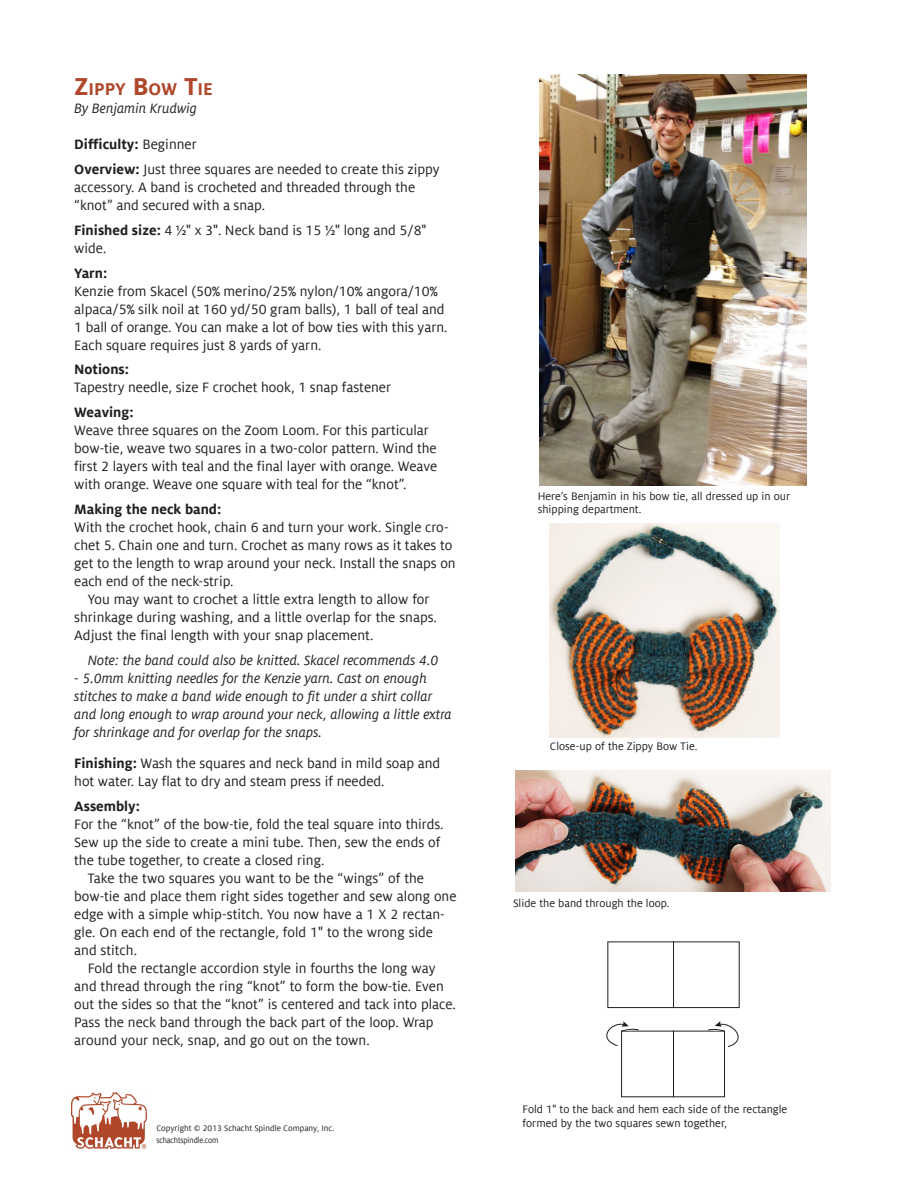
<style>
.page{position:relative;width:918px;height:1188px;background:#fff}
.page>*{position:absolute;margin:0;border:0;box-sizing:border-box;transform-origin:0 0}
.t1{font:700 18.9px "Milo Offc";color:#b1472a}
.t2{font:15px/18px "Milo Offc";color:#231f20}
.t3{font:italic 15px/18px "Milo Offc";color:#231f20}
.t4{font:700 15px "Milo Offc";color:#231f20}
.call-out{font:12px/13.5px "Milo Offc";color:#231f20}
.t5{font:9px/12px "Milo Offc";color:#231f20}
.s1{font-size:27px}
.s2{font-weight:700}
</style>
<div class="page">
<img style="left:539px;top:74px;width:267px;height:411px">
<img style="left:550px;top:524px;width:229px;height:213px">
<img style="left:515px;top:771px;width:315px;height:121px">
<div style="left:673px;top:941px;width:67px;height:67px;border:1px solid #231f20"></div>
<div style="left:621px;top:1031px;width:53px;height:66px;border:1px solid #231f20"></div>
<div style="left:673px;top:1031px;width:52px;height:66px;border:1px solid #231f20"></div>
<svg style="left:606px;top:1021px;width:34px;height:26px"></svg>
<svg style="left:707px;top:1021px;width:32px;height:27px"></svg>
<img style="left:72px;top:1092px;width:74px;height:56px">
<p class="t1" style="left:74px;top:79px;width:140px"><span class="s1">Z</span>IPPY <span class="s1">B</span>OW <span class="s1">T</span>IE</p>
<p class="t3" style="left:74px;top:100px;width:124px">By Benjamin Krudwig</p>
<p class="t2" style="left:74px;top:132px;width:367px;line-height:24.8px"><span class="s2">Di</span><span class="s2">ff</span><span class="s2">iculty:</span> Beginner<br><span class="s2">Overview:</span> Just three squares are needed to create this zippy</p>
<p class="t2" style="left:74px;top:179px;width:342px">accessory. A band is crocheted and threaded through the “knot” and secured with a snap.</p>
<p class="t2" style="left:74px;top:221px;width:354px"><span class="s2">Finished size:</span> 4 ½" x 3". Neck band is 15 ½" long and 5/8" wide.</p>
<p class="t2" style="left:74px;top:264px;width:375px"><span class="s2">Yarn:<br></span>Kenzie from Skacel (50% merino/25% nylon/10% angora/10% alpaca/5% silk noil at 160 yd/50 gram balls), 1 ball of teal and 1 ball of orange. You can make a lot of bow ties with this yarn.<br>Each square requires just 8 yards of yarn.</p>
<p class="t2" style="left:74px;top:361px;width:318px"><span class="s2">Notions:<br></span>Tapestry needle, size F crochet hook, 1 snap fastener</p>
<p class="t2" style="left:74px;top:404px;width:365px"><span class="s2">Weaving:<br></span>Weave three squares on the Zoom Loom. For this particular bow-tie, weave two squares in a two-color pattern. Wind the first 2 layers with teal and the final layer with orange. Weave with orange. Weave one square with teal for the “knot”.</p>
<p class="t4" style="left:74px;top:501px;width:149px">Making the neck band:</p>
<p class="t2" style="left:74px;top:518px;width:376px">With the crochet hook, chain 6 and turn your work. Single cro-</p>
<p class="t2" style="left:74px;top:536px;width:380px">chet 5. Chain one and turn. Crochet as many rows as it takes to</p>
<p class="t2" style="left:74px;top:554px;width:383px">get to the length to wrap around your neck. Install the snaps on</p>
<p class="t2" style="left:74px;top:572px;width:161px">each end of the neck-strip.</p>
<p class="t2" style="left:88px;top:590px;width:343px">You may want to crochet a little extra length to allow for</p>
<p class="t2" style="left:74px;top:608px;width:364px">shrinkage during washing, and a little overlap for the snaps.</p>
<p class="t2" style="left:74px;top:626px;width:301px">Adjust the final length with your snap placement.</p>
<p class="t3" style="left:88px;top:651px;width:352px">Note: the band could also be knitted. Skacel recommends 4.0</p>
<p class="t3" style="left:74px;top:669px;width:379px">- 5.0mm knitting needles for the Kenzie yarn. Cast on enough stitches to make a band wide enough to fit under a shirt collar and long enough to wrap around your neck, allowing a little extra for shrinkage and for overlap for the snaps.</p>
<p class="t2" style="left:74px;top:755px;width:367px"><span class="s2">Finishing:</span> Wash the squares and neck band in mild soap and hot water. Lay flat to dry and steam press if needed.</p>
<p class="t4" style="left:74px;top:798px;width:67px">Assembly:</p>
<p class="t2" style="left:74px;top:815px;width:371px">For the “knot” of the bow-tie, fold the teal square into thirds.</p>
<p class="t2" style="left:74px;top:833px;width:368px">Sew up the side to create a mini tube. Then, sew the ends of</p>
<p class="t2" style="left:74px;top:851px;width:252px">the tube together, to create a closed ring.</p>
<p class="t2" style="left:88px;top:869px;width:338px">Take the two squares you want to be the “wings” of the</p>
<p class="t2" style="left:74px;top:887px;width:384px">bow-tie and place them right sides together and sew along one</p>
<p class="t2" style="left:74px;top:905px;width:372px">edge with a simple whip-stitch. You now have a 1 X 2 rectan-</p>
<p class="t2" style="left:74px;top:923px;width:360px">gle. On each end of the rectangle, fold 1" to the wrong side</p>
<p class="t2" style="left:74px;top:941px;width:64px">and stitch.</p>
<p class="t2" style="left:88px;top:959px;width:349px">Fold the rectangle accordion style in fourths the long way</p>
<p class="t2" style="left:74px;top:977px;width:371px">and thread through the ring “knot” to form the bow-tie. Even</p>
<p class="t2" style="left:74px;top:995px;width:383px">out the sides so that the “knot” is centered and tack into place.</p>
<p class="t2" style="left:74px;top:1013px;width:361px">Pass the neck band through the back part of the loop. Wrap</p>
<p class="t2" style="left:74px;top:1031px;width:297px">around your neck, snap, and go out on the town.</p>
<p class="t5" style="left:156px;top:1122px;width:179px">Copyright © 2013 Schacht Spindle Company, Inc. schachtspindle.com</p>
<p class="call-out" style="left:538px;top:489px;width:254px">Here’s Benjamin in his bow tie, all dressed up in our shipping department.</p>
<p class="call-out" style="left:550px;top:740px;width:149px">Close-up of the Zippy Bow Tie.</p>
<p class="call-out" style="left:513px;top:896px;width:158px">Slide the band through the loop.</p>
<p class="call-out" style="left:523px;top:1103px;width:266px">Fold 1" to the back and hem each side of the rectangle formed by the two squares sewn together,</p>
</div>
